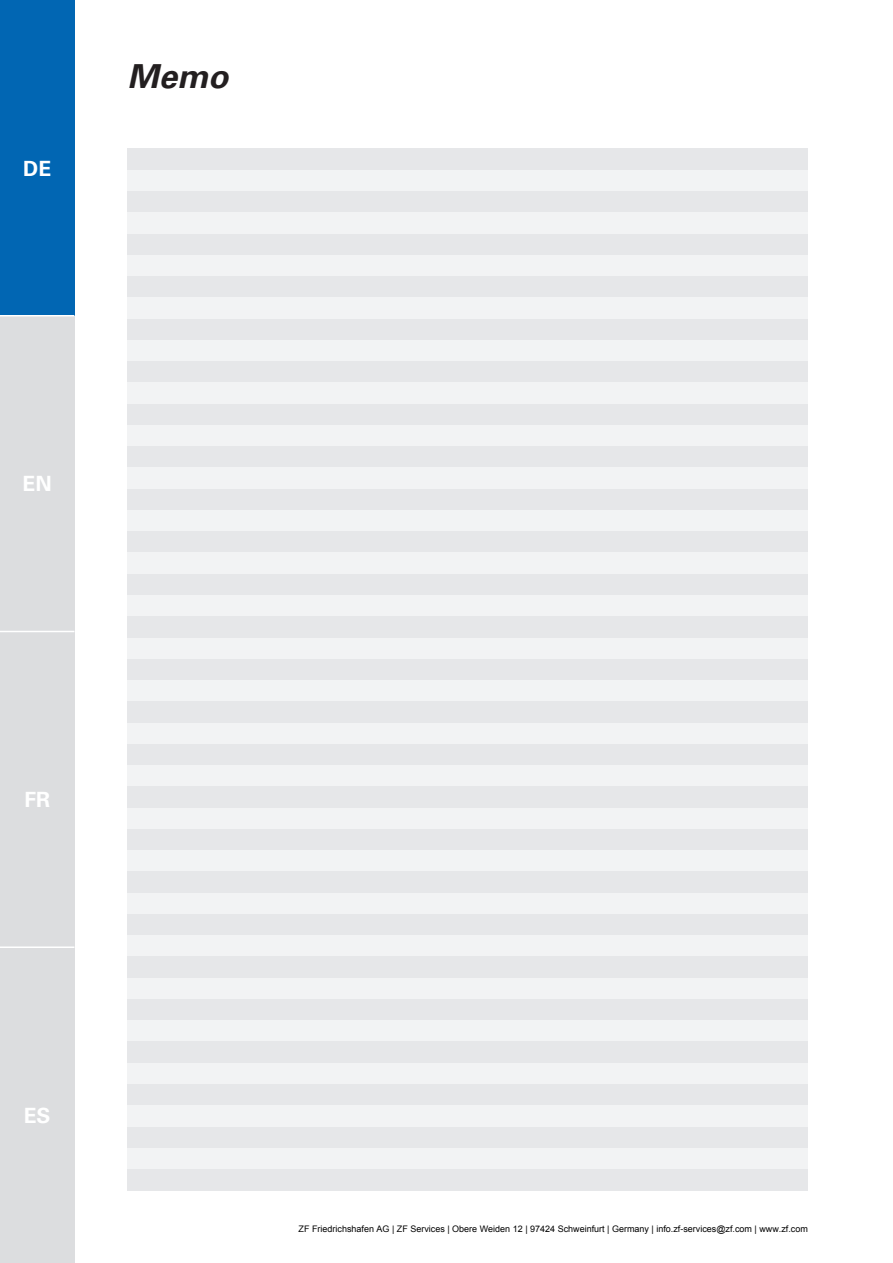
<style>
.page{position:relative;width:893px;height:1263px;background:#fff}
.page>*{position:absolute;margin:0;border:0;box-sizing:border-box;transform-origin:0 0}
.t1{font:italic 700 33px "Univers LT Pro 65";color:#231f20}
.t2{font:700 21px "Univers LT Pro 65";color:#fff}
.t3{font:9px "Arial";color:#000}
</style>
<div class="page">
<div style="left:0;top:0;width:74px;height:316px;background:#0166b3"></div>
<div style="left:0;top:316px;width:74px;height:315px;background:#dcdddf"></div>
<div style="left:0;top:631px;width:74px;height:316px;background:#dcdddf"></div>
<div style="left:0;top:947px;width:74px;height:316px;background:#dcdddf"></div>
<hr style="left:0;top:315px;width:74px;height:1px;background:#fff">
<hr style="left:0;top:631px;width:74px;height:1px;background:#fff">
<hr style="left:0;top:946px;width:74px;height:2px;background:#fff">
<div style="left:128px;top:149px;width:680px;height:21px;background:#e6e7e9"></div>
<div style="left:128px;top:170px;width:680px;height:21px;background:#f2f3f4"></div>
<div style="left:128px;top:191px;width:680px;height:22px;background:#e6e7e9"></div>
<div style="left:128px;top:213px;width:680px;height:21px;background:#f2f3f4"></div>
<div style="left:128px;top:234px;width:680px;height:21px;background:#e6e7e9"></div>
<div style="left:128px;top:255px;width:680px;height:21px;background:#f2f3f4"></div>
<div style="left:128px;top:276px;width:680px;height:22px;background:#e6e7e9"></div>
<div style="left:128px;top:298px;width:680px;height:21px;background:#f2f3f4"></div>
<div style="left:128px;top:319px;width:680px;height:21px;background:#e6e7e9"></div>
<div style="left:128px;top:340px;width:680px;height:21px;background:#f2f3f4"></div>
<div style="left:128px;top:361px;width:680px;height:22px;background:#e6e7e9"></div>
<div style="left:128px;top:383px;width:680px;height:21px;background:#f2f3f4"></div>
<div style="left:128px;top:404px;width:680px;height:21px;background:#e6e7e9"></div>
<div style="left:128px;top:425px;width:680px;height:21px;background:#f2f3f4"></div>
<div style="left:128px;top:446px;width:680px;height:22px;background:#e6e7e9"></div>
<div style="left:128px;top:468px;width:680px;height:21px;background:#f2f3f4"></div>
<div style="left:128px;top:489px;width:680px;height:21px;background:#e6e7e9"></div>
<div style="left:128px;top:510px;width:680px;height:21px;background:#f2f3f4"></div>
<div style="left:128px;top:531px;width:680px;height:22px;background:#e6e7e9"></div>
<div style="left:128px;top:553px;width:680px;height:21px;background:#f2f3f4"></div>
<div style="left:128px;top:574px;width:680px;height:21px;background:#e6e7e9"></div>
<div style="left:128px;top:595px;width:680px;height:22px;background:#f2f3f4"></div>
<div style="left:128px;top:617px;width:680px;height:21px;background:#e6e7e9"></div>
<div style="left:128px;top:638px;width:680px;height:21px;background:#f2f3f4"></div>
<div style="left:128px;top:659px;width:680px;height:21px;background:#e6e7e9"></div>
<div style="left:128px;top:680px;width:680px;height:22px;background:#f2f3f4"></div>
<div style="left:128px;top:702px;width:680px;height:21px;background:#e6e7e9"></div>
<div style="left:128px;top:723px;width:680px;height:21px;background:#f2f3f4"></div>
<div style="left:128px;top:744px;width:680px;height:21px;background:#e6e7e9"></div>
<div style="left:128px;top:765px;width:680px;height:22px;background:#f2f3f4"></div>
<div style="left:128px;top:787px;width:680px;height:21px;background:#e6e7e9"></div>
<div style="left:128px;top:808px;width:680px;height:21px;background:#f2f3f4"></div>
<div style="left:128px;top:829px;width:680px;height:21px;background:#e6e7e9"></div>
<div style="left:128px;top:850px;width:680px;height:22px;background:#f2f3f4"></div>
<div style="left:128px;top:872px;width:680px;height:21px;background:#e6e7e9"></div>
<div style="left:128px;top:893px;width:680px;height:21px;background:#f2f3f4"></div>
<div style="left:128px;top:914px;width:680px;height:21px;background:#e6e7e9"></div>
<div style="left:128px;top:935px;width:680px;height:22px;background:#f2f3f4"></div>
<div style="left:128px;top:957px;width:680px;height:21px;background:#e6e7e9"></div>
<div style="left:128px;top:978px;width:680px;height:21px;background:#f2f3f4"></div>
<div style="left:128px;top:999px;width:680px;height:21px;background:#e6e7e9"></div>
<div style="left:128px;top:1020px;width:680px;height:22px;background:#f2f3f4"></div>
<div style="left:128px;top:1042px;width:680px;height:21px;background:#e6e7e9"></div>
<div style="left:128px;top:1063px;width:680px;height:21px;background:#f2f3f4"></div>
<div style="left:128px;top:1084px;width:680px;height:22px;background:#e6e7e9"></div>
<div style="left:128px;top:1106px;width:680px;height:21px;background:#f2f3f4"></div>
<div style="left:128px;top:1127px;width:680px;height:21px;background:#e6e7e9"></div>
<div style="left:128px;top:1148px;width:680px;height:21px;background:#f2f3f4"></div>
<div style="left:128px;top:1169px;width:680px;height:22px;background:#e6e7e9"></div>
<h2 class="t2" style="left:23px;top:160px;width:29px">DE</h2>
<h1 class="t1" style="left:128px;top:64px;width:102px">Memo</h1>
<h2 class="t2" style="left:23px;top:476px;width:31px">EN</h2>
<h2 class="t2" style="left:24px;top:792px;width:27px">FR</h2>
<h2 class="t2" style="left:24px;top:1108px;width:28px">ES</h2>
<p class="t3" style="left:299px;top:1223px;width:511px">ZF Friedrichshafen AG | ZF Services | Obere Weiden 12 | 97424 Schweinfurt | Germany | info.zf-services@zf.com | www.zf.com</p>
</div>
